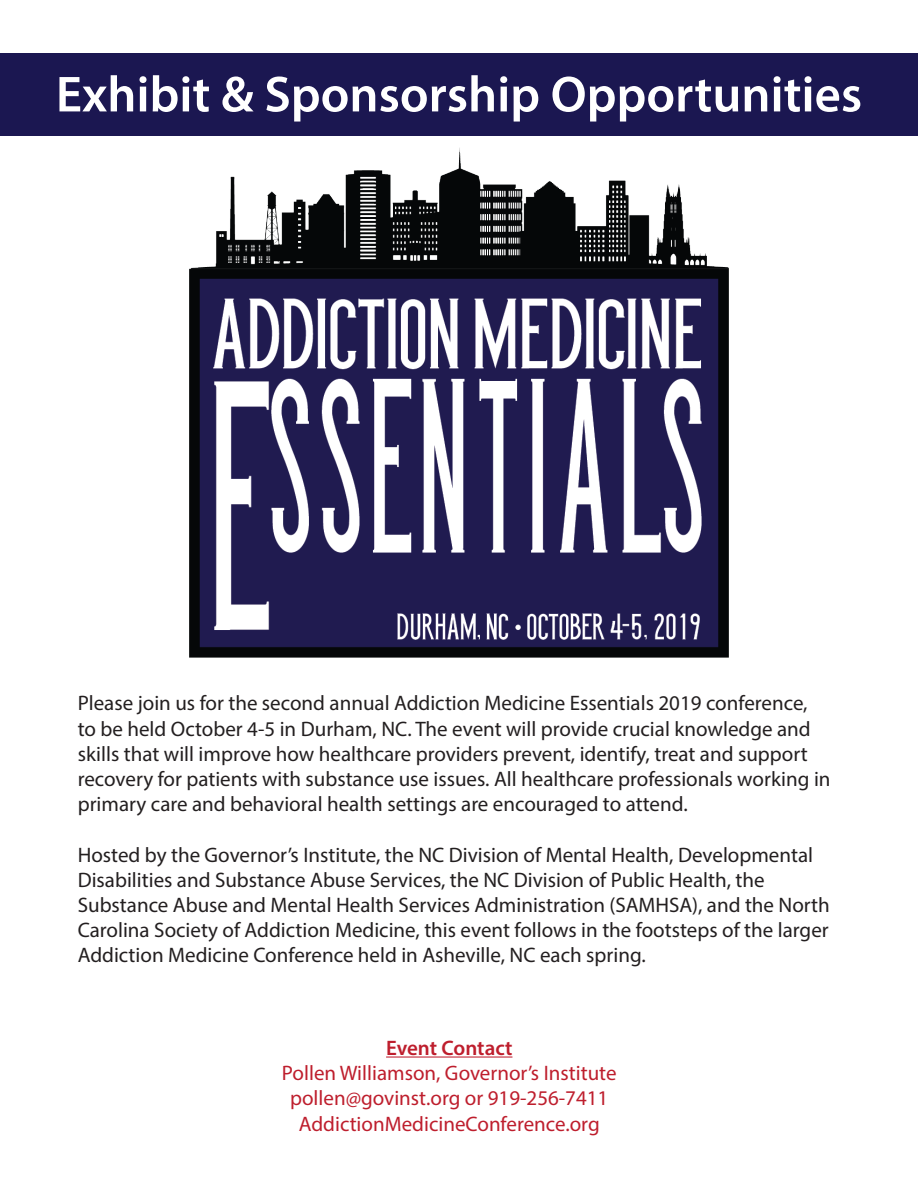
<style>
.page{position:relative;width:918px;height:1188px;background:#fff}
.page>*{position:absolute;margin:0;border:0;box-sizing:border-box;transform-origin:0 0}
.t1{font:600 51px "Myriad Pro";color:#fff}
.t2{font:21px/25.2px "Myriad Pro";color:#231f20}
.t3{font:21px "Myriad Pro";color:#be1e2d}
.t4{font:600 21px "Myriad Pro";color:#be1e2d}
</style>
<div class="page">
<div style="left:0;top:54px;width:918px;height:82px;background:#1b1751"></div>
<hr style="left:386px;top:1057px;width:126px;height:1px;background:#be1e2d">
<img style="left:189px;top:148px;width:540px;height:509px">
<p class="t1" style="left:56px;top:62px;width:808px">Exhibit &amp; Sponsorship Opportunities</p>
<p class="t2" style="left:78px;top:690px;width:754px">Please join us for the second annual Addiction Medicine Essentials 2019 conference, to be held October 4-5 in Durham, NC. The event will provide crucial knowledge and skills that will improve how healthcare providers prevent, identify, treat and support recovery for patients with substance use issues. All healthcare professionals working in primary care and behavioral health settings are encouraged to attend.</p>
<p class="t2" style="left:78px;top:842px;width:754px">Hosted by the Governor’s Institute, the NC Division of Mental Health, Developmental Disabilities and Substance Abuse Services, the NC Division of Public Health, the Substance Abuse and Mental Health Services Administration (SAMHSA), and the North Carolina Society of Addiction Medicine, this event follows in the footsteps of the larger Addiction Medicine Conference held in Asheville, NC each spring.</p>
<p class="t4" style="left:386px;top:1035px;width:128px">Event Contact</p>
<p class="t3" style="left:282px;top:1060px;width:336px">Pollen Williamson, Governor’s Institute</p>
<p class="t3" style="left:290px;top:1085px;width:320px">pollen@govinst.org or 919-256-7411</p>
<p class="t3" style="left:299px;top:1111px;width:302px">AddictionMedicineConference.org</p>
</div>
